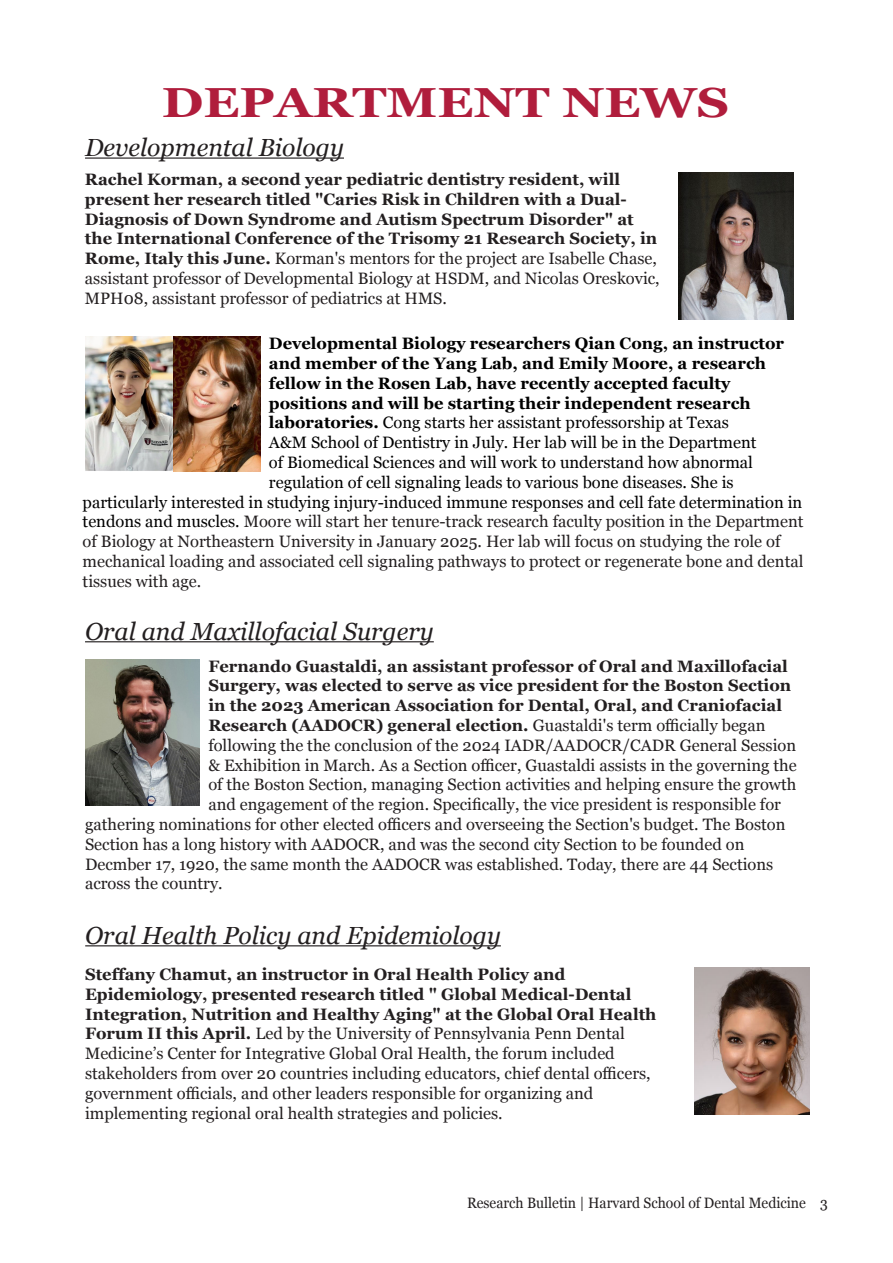
<style>
.page{position:relative;width:893px;height:1263px;background:#fff}
.page>*{position:absolute;margin:0;border:0;box-sizing:border-box;transform-origin:0 0}
.Folio_-_Section_Titl{font:700 42px "Georgia";color:#b01d3c;scale:1.19 1}
.Folio_-_Section_Titl-2{font:italic 24.75px "Georgia";color:#231f20}
.t1{font:16.5px/19.8px "Georgia";color:#231f20}
.t2{font:700 16.5px/19.8px "Georgia";color:#231f20}
.t3{font:16.5px "Georgia";color:#000}
.t4{font:700 16.5px "Georgia";color:#000}
.t5{font:15px "Georgia";color:#231f20;scale:.93 1}
.s1{font-weight:400}
.s2{font-weight:700}
.s3{color:#000}
</style>
<div class="page">
<hr style="left:85px;top:157px;width:259px;height:2px;background:#231f20">
<hr style="left:85px;top:641px;width:349px;height:1px;background:#231f20">
<img style="left:85px;top:659px;width:115px;height:147px">
<img style="left:678px;top:173px;width:115px;height:146px">
<img style="left:85px;top:337px;width:175px;height:134px">
<hr style="left:85px;top:945px;width:416px;height:1px;background:#231f20">
<img style="left:694px;top:967px;width:115px;height:147px">
<p class="Folio_-_Section_Titl" style="left:162px;top:71px;width:478px">DEPARTMENT NEWS</p>
<p class="Folio_-_Section_Titl-2" style="left:85px;top:129px;width:260px">Developmental Biology</p>
<p class="t2" style="left:85px;top:169px;width:576px">Rachel Korman, a second year pediatric dentistry resident, will present her research titled "Caries Risk in Children with a Dual-Diagnosis of Down Syndrome and Autism Spectrum Disorder" at the International Conference of the Trisomy 21 Research Society, in Rome, Italy this June. <span class="s1">Korman's mentors for the project are Isabelle Chase, assistant professor of Developmental Biology at HSDM, and Nicolas Oreskovic, MPH08, assistant professor of pediatrics at HMS.</span></p>
<p class="t4" style="left:269px;top:331px;width:517px">Developmental Biology researchers Qian Cong, an instructor</p>
<p class="t4" style="left:269px;top:351px;width:498px">and member of the Yang Lab, and Emily Moore, a research</p>
<p class="t4" style="left:269px;top:371px;width:463px">fellow in the Rosen Lab, have recently accepted faculty</p>
<p class="t4" style="left:269px;top:390px;width:483px">positions and will be starting their independent research</p>
<p class="t3" style="left:269px;top:411px;width:461px"><span class="s2">laboratories.</span> Cong starts her assistant professorship at Texas</p>
<p class="t3" style="left:269px;top:430px;width:489px">A&amp;M School of Dentistry in July. Her lab will be in the Department</p>
<p class="t3" style="left:269px;top:450px;width:486px">of Biomedical Sciences and will work to understand how abnormal</p>
<p class="t3" style="left:269px;top:470px;width:466px">regulation of cell signaling leads to various bone diseases. She is</p>
<p class="t3" style="left:83px;top:490px;width:721px">particularly interested in studying injury-induced immune responses and cell fate determination in</p>
<p class="t1" style="left:83px;top:511px;width:722px"><span class="s3">tendons and muscles.</span> Moore will start her tenure-track research faculty position in the Department</p>
<p class="t1" style="left:83px;top:531px;width:699px">of Biology at Northeastern University in January 2025. Her lab will focus on studying the role of</p>
<p class="t1" style="left:83px;top:551px;width:722px">mechanical loading and associated cell signaling pathways to protect or regenerate bone and dental</p>
<p class="t1" style="left:83px;top:570px;width:120px">tissues with age.</p>
<p class="Folio_-_Section_Titl-2" style="left:85px;top:613px;width:350px">Oral and Maxillofacial Surgery</p>
<p class="t2" style="left:208px;top:655px;width:581px">Fernando Guastaldi, an assistant professor of Oral and Maxillofacial</p>
<p class="t2" style="left:208px;top:675px;width:584px">Surgery, was elected to serve as vice president for the Boston Section</p>
<p class="t2" style="left:208px;top:695px;width:575px">in the 2023 American Association for Dental, Oral, and Craniofacial</p>
<p class="t2" style="left:208px;top:714px;width:559px">Research (AADOCR) general election. <span class="s1">Guastaldi's term officially began</span></p>
<p class="t1" style="left:208px;top:734px;width:589px">following the the conclusion of the 2024 IADR/AADOCR/CADR General Session</p>
<p class="t1" style="left:208px;top:754px;width:590px">&amp; Exhibition in March. As a Section officer, Guastaldi assists in the governing the</p>
<p class="t1" style="left:208px;top:774px;width:590px">of the Boston Section, managing Section activities and helping ensure the growth</p>
<p class="t1" style="left:208px;top:794px;width:574px">and engagement of the region. Specifically, the vice president is responsible for</p>
<p class="t1" style="left:85px;top:814px;width:702px">gathering nominations for other elected officers and overseeing the Section's budget. The Boston</p>
<p class="t1" style="left:85px;top:833px;width:661px">Section has a long history with AADOCR, and was the second city Section to be founded on</p>
<p class="t1" style="left:85px;top:853px;width:690px">Decmber 17, 1920, the same month the AADOCR was established. Today, there are 44 Sections</p>
<p class="t1" style="left:85px;top:873px;width:139px">across the country.</p>
<p class="Folio_-_Section_Titl-2" style="left:85px;top:917px;width:417px">Oral Health Policy and Epidemiology</p>
<p class="t1" style="left:85px;top:964px;width:573px"><span class="s2">Steffany Chamut, an instructor in Oral Health Policy and Epidemiology, presented research titled " Global Medical-Dental Integration, Nutrition and Healthy Aging" at the Global Oral Health Forum II this April.</span> Led by the University of Pennsylvania Penn Dental Medicine’s Center for Integrative Global Oral Health, the forum included stakeholders from over 20 countries including educators, chief dental officers, government officials, and other leaders responsible for organizing and implementing regional oral health strategies and policies.</p>
<p class="t5" style="left:467px;top:1192px;width:389px">Research Bulletin | Harvard School of Dental Medicine 3</p>
</div>
